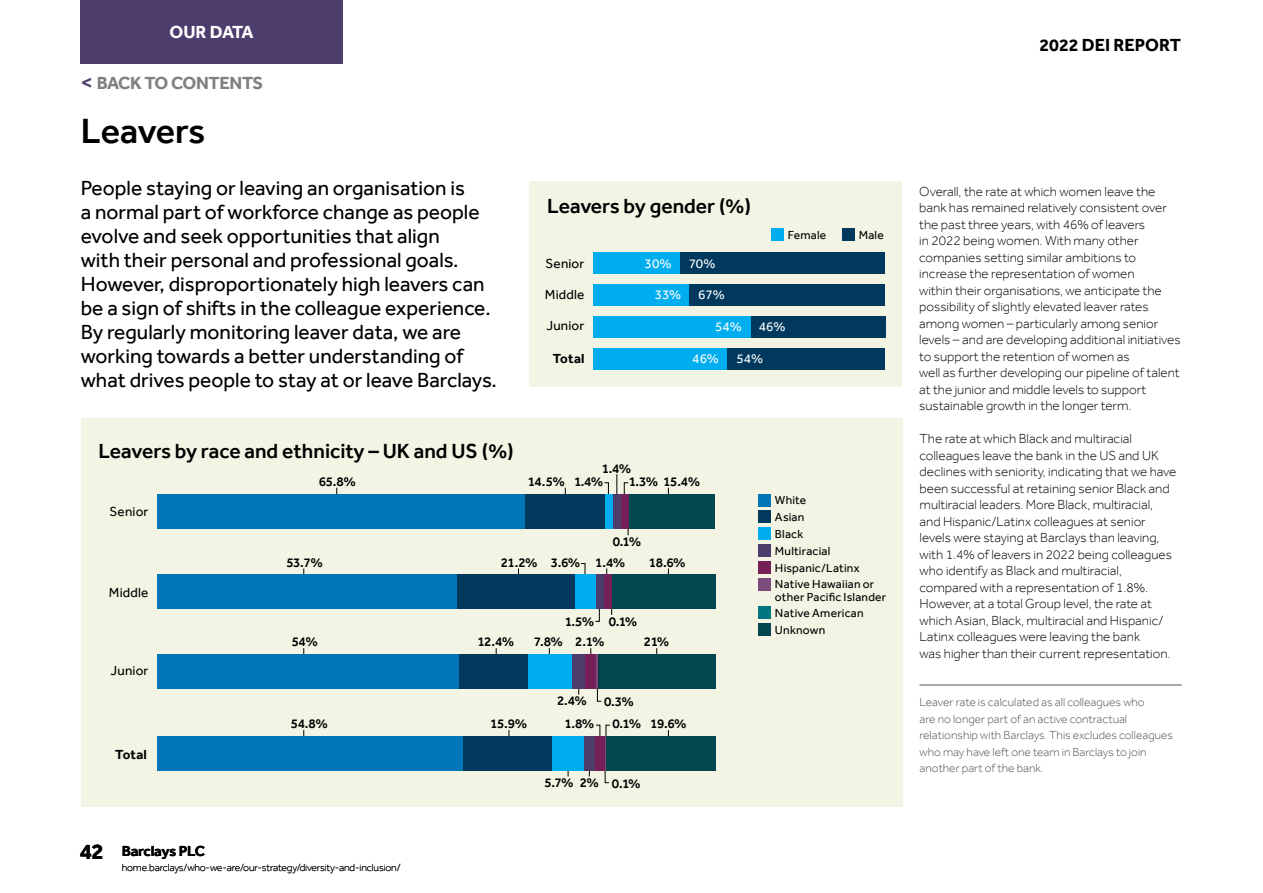
<style>
.page{position:relative;width:1263px;height:893px;background:#fff}
.page>*{position:absolute;margin:0;border:0;box-sizing:border-box;transform-origin:0 0}
.t1{font:500 36px "Effra";letter-spacing:-.01em;color:#000}
.t2{font:21px/24px "Effra";color:#000}
.t3{font:500 21px "Effra";color:#000}
.t4{font:700 18px "Effra";letter-spacing:-.02em;color:#808080}
.t5{font:700 18px "Effra";color:#000}
.t6{font:700 18px "Effra";letter-spacing:-.03em;color:#fff}
.t7{font:700 15px "Effra";letter-spacing:-.015em;color:#000}
.t8{font:300 13.5px/16.5px "Effra";color:#000}
.t9{font:500 13.5px/13.5px "Effra";letter-spacing:-.035em;color:#000}
.t10{font:13.5px "Effra";letter-spacing:.015em;color:#000}
.t11{font:13.5px "Effra";color:#fff}
.t12{font:700 13.5px "Effra";letter-spacing:.015em;color:#000}
.t13{font:300 12px/16.5px "Effra";color:#515151}
.t14{font:12px/16.8px "Effra";letter-spacing:.02em;color:#000}
.t15{font:300 10.5px "Effra";letter-spacing:-.015em;color:#000}
.s1{font-family:"Arial";font-style:italic;color:#4c3d6c}
.s2{font-size:22.5px}
</style>
<div class="page">
<div style="left:81px;top:418px;width:821px;height:388px;background:#f4f4e4"></div>
<hr style="left:919px;top:685px;width:263px;height:1px;background:#515151">
<div style="left:81px;top:0;width:262px;height:63px;background:#4c3d6c"></div>
<div style="left:758px;top:494px;width:13px;height:12px;background:#0076b6"></div>
<div style="left:758px;top:510px;width:13px;height:13px;background:#00395d"></div>
<div style="left:758px;top:527px;width:13px;height:13px;background:#00aeef"></div>
<div style="left:758px;top:544px;width:13px;height:13px;background:#4c3d6c"></div>
<div style="left:758px;top:561px;width:13px;height:13px;background:#752157"></div>
<div style="left:758px;top:578px;width:13px;height:13px;background:#7d4b7c"></div>
<div style="left:758px;top:606px;width:13px;height:13px;background:#007481"></div>
<div style="left:758px;top:623px;width:13px;height:13px;background:#004750"></div>
<div style="left:598px;top:655px;width:117px;height:34px;background:#004750"></div>
<div style="left:585px;top:655px;width:11px;height:34px;background:#752157"></div>
<div style="left:571px;top:655px;width:14px;height:34px;background:#4c3d6c"></div>
<div style="left:528px;top:655px;width:43px;height:34px;background:#00aeef"></div>
<div style="left:459px;top:655px;width:69px;height:34px;background:#00395d"></div>
<hr style="left:596px;top:655px;width:2px;height:34px;background:#7d4b7c">
<svg style="left:597px;top:688px;width:5px;height:14px"></svg>
<div style="left:157px;top:655px;width:302px;height:34px;background:#0076b6"></div>
<svg style="left:604px;top:482px;width:5px;height:12px"></svg>
<div style="left:629px;top:494px;width:86px;height:34px;background:#004750"></div>
<hr style="left:628px;top:494px;width:1px;height:34px;background:#007481">
<svg style="left:623px;top:482px;width:5px;height:12px"></svg>
<div style="left:621px;top:494px;width:7px;height:34px;background:#752157"></div>
<svg style="left:616px;top:475px;width:1px;height:19px"></svg>
<div style="left:613px;top:494px;width:8px;height:34px;background:#4c3d6c"></div>
<div style="left:605px;top:494px;width:8px;height:34px;background:#00aeef"></div>
<div style="left:524px;top:494px;width:81px;height:34px;background:#00395d"></div>
<div style="left:157px;top:494px;width:367px;height:34px;background:#0076b6"></div>
<div style="left:612px;top:575px;width:104px;height:34px;background:#004750"></div>
<hr style="left:611px;top:575px;width:1px;height:34px;background:#007481">
<div style="left:604px;top:575px;width:7px;height:34px;background:#752157"></div>
<svg style="left:595px;top:609px;width:5px;height:13px"></svg>
<div style="left:595px;top:575px;width:9px;height:34px;background:#4c3d6c"></div>
<svg style="left:581px;top:563px;width:5px;height:12px"></svg>
<div style="left:575px;top:575px;width:20px;height:34px;background:#00aeef"></div>
<div style="left:457px;top:575px;width:118px;height:34px;background:#00395d"></div>
<div style="left:157px;top:575px;width:300px;height:34px;background:#0076b6"></div>
<div style="left:606px;top:736px;width:109px;height:34px;background:#004750"></div>
<svg style="left:604px;top:770px;width:5px;height:13px"></svg>
<hr style="left:605px;top:736px;width:1px;height:34px;background:#7d4b7c">
<svg style="left:596px;top:724px;width:14px;height:12px"></svg>
<div style="left:595px;top:736px;width:10px;height:34px;background:#752157"></div>
<div style="left:584px;top:736px;width:11px;height:34px;background:#4c3d6c"></div>
<div style="left:552px;top:736px;width:32px;height:34px;background:#00aeef"></div>
<div style="left:463px;top:736px;width:89px;height:34px;background:#00395d"></div>
<div style="left:157px;top:736px;width:306px;height:34px;background:#0076b6"></div>
<div style="left:529px;top:181px;width:373px;height:206px;background:#f4f4e4"></div>
<div style="left:593px;top:253px;width:88px;height:21px;background:#00aeef"></div>
<div style="left:681px;top:253px;width:204px;height:21px;background:#00395d"></div>
<div style="left:593px;top:284px;width:96px;height:21px;background:#00aeef"></div>
<div style="left:689px;top:284px;width:196px;height:21px;background:#00395d"></div>
<div style="left:593px;top:316px;width:158px;height:21px;background:#00aeef"></div>
<div style="left:751px;top:316px;width:134px;height:21px;background:#00395d"></div>
<div style="left:593px;top:348px;width:134px;height:21px;background:#00aeef"></div>
<div style="left:727px;top:348px;width:158px;height:21px;background:#00395d"></div>
<div style="left:771px;top:228px;width:13px;height:13px;background:#00aeef"></div>
<div style="left:842px;top:228px;width:12px;height:13px;background:#00395d"></div>
<h3 class="t6" style="left:169px;top:21px;width:86px">OUR DATA</h3>
<h3 class="t4" style="left:81px;top:72px;width:184px"><span class="s1">&lt;</span> BACK TO CONTENTS</h3>
<h1 class="t1" style="left:81px;top:110px;width:126px">Leavers</h1>
<h3 class="t5" style="left:1039px;top:35px;width:143px">2022 DEI REPORT</h3>
<p class="t2" style="left:81px;top:175px;width:418px">People staying or leaving an organisation is<br>a normal part of workforce change as people evolve and seek opportunities that align<br>with their personal and professional goals.<br>However, disproportionately high leavers can be a sign of shifts in the colleague experience.<br>By regularly monitoring leaver data, we are working towards a better understanding of what drives people to stay at or leave Barclays.</p>
<p class="t8" style="left:919px;top:183px;width:263px">Overall, the rate at which women leave the bank has remained relatively consistent over the past three years, with 46% of leavers<br>in 2022 being women. With many other companies setting similar ambitions to increase the representation of women<br>within their organisations, we anticipate the possibility of slightly elevated leaver rates among women – particularly among senior levels – and are developing additional initiatives to support the retention of women as<br>well as further developing our pipeline of talent at the junior and middle levels to support sustainable growth in the longer term.</p>
<h2 class="t3" style="left:547px;top:193px;width:205px">Leavers by gender (%)</h2>
<p class="t14" style="left:788px;top:226px;width:40px">Female</p>
<p class="t14" style="left:859px;top:226px;width:27px">Male</p>
<p class="t10" style="left:546px;top:255px;width:40px">Senior</p>
<p class="t10" style="left:545px;top:286px;width:41px">Middle</p>
<p class="t11" style="left:644px;top:255px;width:29px">30%</p>
<p class="t11" style="left:689px;top:255px;width:28px">70%</p>
<p class="t11" style="left:655px;top:286px;width:28px">33%</p>
<p class="t11" style="left:698px;top:286px;width:28px">67%</p>
<p class="t10" style="left:546px;top:318px;width:39px">Junior</p>
<p class="t11" style="left:715px;top:318px;width:28px">54%</p>
<p class="t11" style="left:737px;top:351px;width:28px">54%</p>
<p class="t11" style="left:759px;top:318px;width:28px">46%</p>
<p class="t12" style="left:553px;top:351px;width:33px">Total</p>
<p class="t11" style="left:692px;top:351px;width:28px">46%</p>
<h2 class="t3" style="left:98px;top:438px;width:417px">Leavers by race and ethnicity – UK and US (%)</h2>
<p class="t10" style="left:110px;top:503px;width:40px">Senior</p>
<p class="t9" style="left:319px;top:475px;width:39px">65.8%</p>
<p class="t9" style="left:528px;top:461px;width:105px;text-indent:74px">1.4%<br>14.5% 1.4%</p>
<p class="t9" style="left:629px;top:475px;width:73px">1.3% 15.4%</p>
<p class="t9" style="left:613px;top:535px;width:30px">0.1%</p>
<p class="t10" style="left:109px;top:584px;width:41px">Middle</p>
<p class="t10" style="left:111px;top:663px;width:39px">Junior</p>
<p class="t12" style="left:115px;top:746px;width:33px">Total</p>
<p class="t9" style="left:286px;top:555px;width:38px">53.7%</p>
<p class="t9" style="left:292px;top:635px;width:28px">54%</p>
<p class="t9" style="left:291px;top:717px;width:39px">54.8%</p>
<p class="t7" style="left:80px;top:842px;width:127px"><span class="s2">42</span> Barclays PLC</p>
<p class="t15" style="left:122px;top:861px;width:280px">home.barclays/who-we-are/our-strategy/diversity-and-inclusion/</p>
<p class="t9" style="left:501px;top:555px;width:81px">21.2% 3.6%</p>
<p class="t9" style="left:595px;top:555px;width:32px">1.4%</p>
<p class="t9" style="left:649px;top:555px;width:38px">18.6%</p>
<p class="t9" style="left:565px;top:614px;width:31px">1.5%</p>
<p class="t9" style="left:609px;top:614px;width:30px">0.1%</p>
<p class="t9" style="left:477px;top:635px;width:38px">12.4%</p>
<p class="t9" style="left:534px;top:635px;width:31px">7.8%</p>
<p class="t9" style="left:575px;top:635px;width:31px">2.1%</p>
<p class="t9" style="left:644px;top:635px;width:27px">21%</p>
<p class="t9" style="left:490px;top:717px;width:39px">15.9%</p>
<p class="t9" style="left:557px;top:694px;width:31px">2.4%</p>
<p class="t9" style="left:564px;top:717px;width:31px">1.8%</p>
<p class="t9" style="left:604px;top:694px;width:31px">0.3%</p>
<p class="t9" style="left:612px;top:717px;width:76px">0.1% 19.6%</p>
<p class="t9" style="left:545px;top:776px;width:56px">5.7% 2%</p>
<p class="t9" style="left:612px;top:776px;width:30px">0.1%</p>
<p class="t14" style="left:775px;top:492px;width:101px">White<br>Asian<br>Black<br>Multiracial<br>Hispanic/Latinx<br>Native Hawaiian or</p>
<p class="t14" style="left:775px;top:589px;width:113px;line-height:15.3px">other Pacific Islander<br>Native American</p>
<p class="t14" style="left:775px;top:621px;width:52px">Unknown</p>
<p class="t8" style="left:919px;top:430px;width:258px">The rate at which Black and multiracial colleagues leave the bank in the US and UK declines with seniority, indicating that we have been successful at retaining senior Black and multiracial leaders. More Black, multiracial, and Hispanic/Latinx colleagues at senior levels were staying at Barclays than leaving, with 1.4% of leavers in 2022 being colleagues who identify as Black and multiracial, compared with a representation of 1.8%.<br>However, at a total Group level, the rate at which Asian, Black, multiracial and Hispanic/ Latinx colleagues were leaving the bank<br>was higher than their current representation.</p>
<p class="t13" style="left:919px;top:694px;width:255px">Leaver rate is calculated as all colleagues who<br>are no longer part of an active contractual relationship with Barclays. This excludes colleagues who may have left one team in Barclays to join another part of the bank.</p>
</div>
